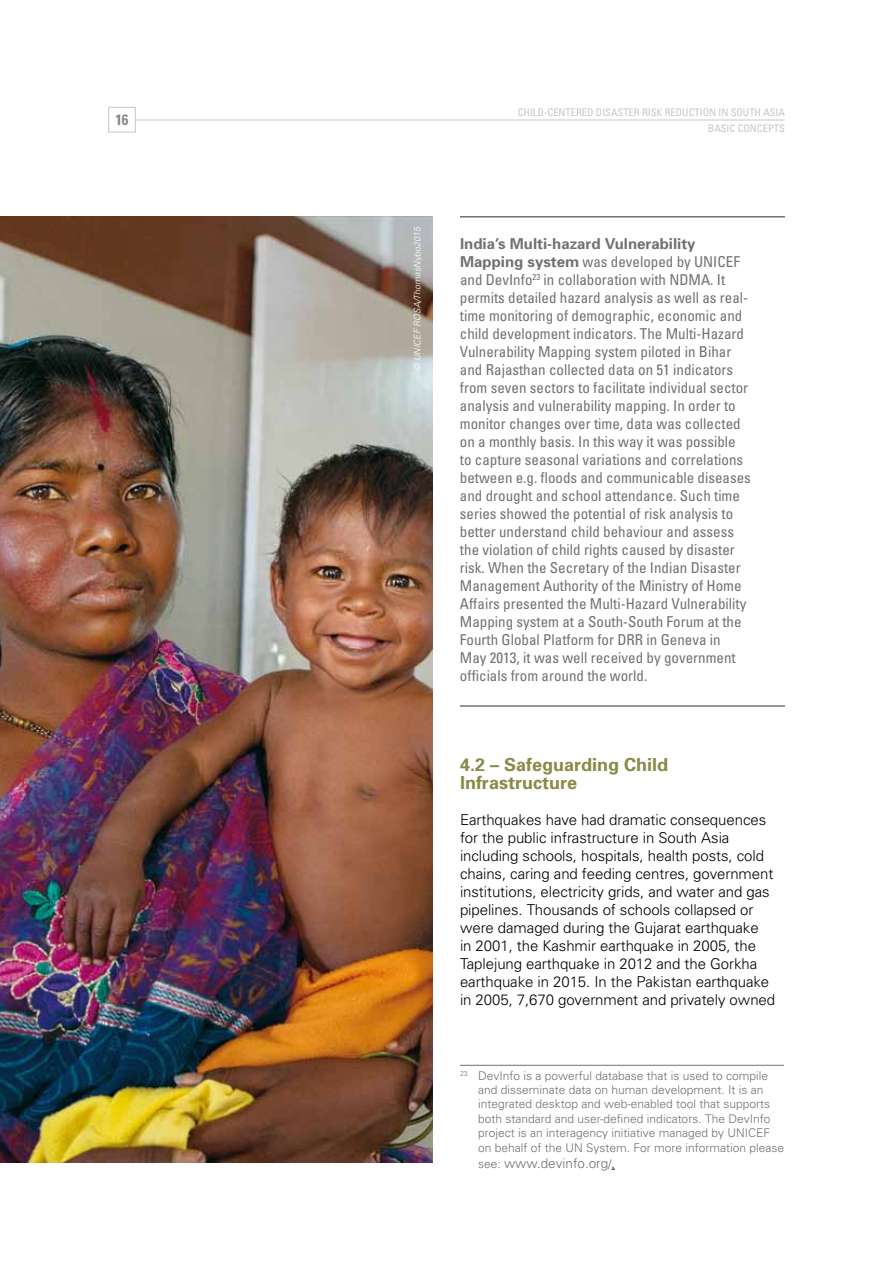
<style>
.page{position:relative;width:893px;height:1263px;background:#fff}
.page>*{position:absolute;margin:0;border:0;box-sizing:border-box;transform-origin:0 0}
.t1{font:700 18px/18px "Univers";color:#8a8a47}
.t2{font:condensed 15px/18px "Univers";color:#707172}
.t3{font:300 15px/18px "Univers";letter-spacing:-.005em;color:#000}
.t4{font:700 condensed 15px "Univers";color:#87888a}
.t5{font:300 13.5px "Univers";color:#707172}
.t6{font:300 12px/14.4px "Univers";color:#707172}
.t7{font:condensed 10.5px/15.8px "Univers";color:#c6c7c8}
.t8{font:italic 300 9px "Univers";color:#fff}
.s1{font-weight:700;font-stretch:normal}
.s2{font-size:12px}
.s3{font-size:12px;color:#000}
</style>
<div class="page">
<hr style="left:108px;top:120px;width:677px;height:1px;background:#c6c7c8">
<div style="left:108px;top:107px;width:28px;height:25px;background:#fff;border:1px solid #c6c7c8"></div>
<hr style="left:460px;top:216px;width:325px;height:1px;background:#707172">
<hr style="left:460px;top:705px;width:325px;height:2px;background:#707172">
<hr style="left:460px;top:1065px;width:324px;height:1px;background:#707172">
<img style="left:0;top:216px;width:433px;height:946px">
<p class="t4" style="left:116px;top:110px;width:14px">16</p>
<p class="t8" style="left:412px;top:371px;width:146px;rotate:-90deg">© UNICEF ROSA/ThomasNybo2015</p>
<p class="t7" style="left:708px;top:105px;width:79px;text-indent:-190px">Child-Centered D isaster Risk Reduction in South Asia<br>BASI C CON CEPTS</p>
<p class="t2" style="left:460px;top:234px;width:281px"><span class="s1">India’s Multi-hazard Vulnerability<br>Mapping system</span> was developed by UNI CEF and DevI nfo<sup>23</sup> in collaboration with NDMA</p>
<p class="t2" style="left:460px;top:270px;width:292px;text-indent:250px">. It permits detailed hazard analysis as well as real&shy;time monitoring of demographic, economic and child development indicators. The Multi-Hazard Vulnerability Mapping system piloted in Bihar and Rajasthan collected data on 51 indicators from seven sectors to facilitate individual sector analysis and vulnerability mapping. In order to monitor changes over time, data was collected on a monthly basis. I n this way it was possible to capture seasonal variations and correlations between e.g. floods and communicable diseases and drought and school attendance. Such time series showed the potential of risk analysis to better understand child behaviour and assess the violation of child rights caused by disaster risk. When the Secretary of the I ndian Disaster Management Authority of the Ministry of Home Affairs presented the M ulti-H azard Vulnerability Mapping system at a South-South Forum at the Fourth Global Platform for DRR</p>
<p class="t2" style="left:460px;top:630px;width:277px;text-indent:187px">in Geneva in<br>May 2013, it was well received by government officials from around the world.</p>
<p class="t1" style="left:460px;top:756px;width:210px">4.2 – Safeguarding Child<br>Infrastructure</p>
<p class="t3" style="left:460px;top:811px;width:317px">Earthquakes have had dramatic consequences for the public infrastructure in South Asia including schools, hospitals, health posts, cold chains, caring and feeding centres, government institutions, electricity grids, and water and gas pipelines. Thousands of schools collapsed or were damaged during the Gujarat earthquake<br>in 2001, the Kashmir earthquake in 2005, the Taplejung earthquake in 2012 and the Gorkha earthquake in 2015. I n the Pakistan earthquake in 2005, 7,670 government and privately owned</p>
<p class="t6" style="left:478px;top:1068px;width:308px;text-indent:-18px"><sup>23</sup> DevI nfo is a powerful database that is used to compile and disseminate data on human development. It is an integrated desktop and web-enabled tool that supports both standard and user-defined indicators. The DevI nfo project is an interagency initiative managed by UNI CE F on behalf of the UN System. For more information please</p>
<p class="t5" style="left:478px;top:1155px;width:138px"><span class="s2">see:</span> www.devinfo.org<span class="s2">/</span><span class="s3">.</span></p>
</div>
